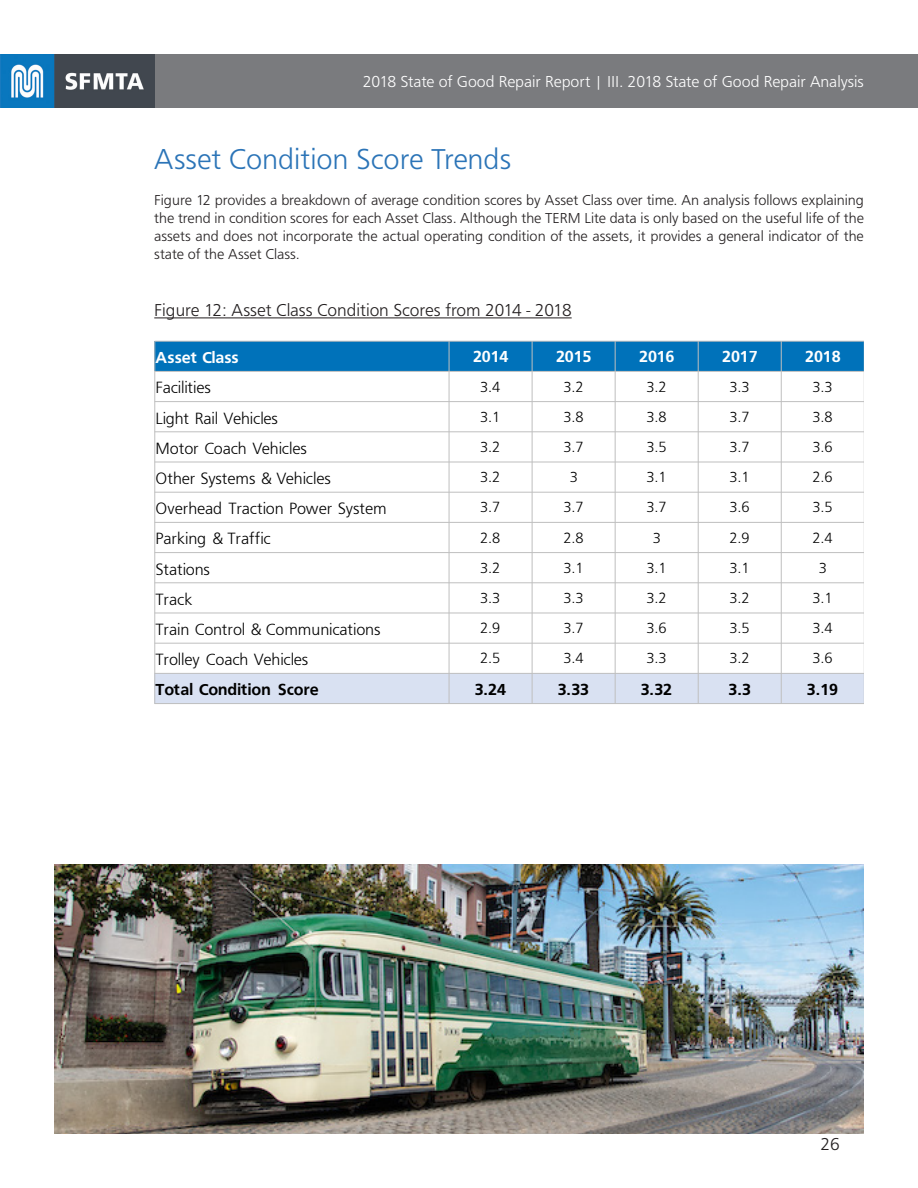
<style>
.page{position:relative;width:918px;height:1188px;background:#fff}
.page>*{position:absolute;margin:0;border:0;box-sizing:border-box;transform-origin:0 0}
.SubHeading{font:300 30px "Graphein Pro";letter-spacing:-.005em;color:#2b74b7}
.Figure_Heading{font:300 18px "Graphein Pro";letter-spacing:-.005em;color:#231f20}
.t1{font:300 16.8px "Graphein Pro";letter-spacing:-.015em;color:#000}
.t2{font:700 16.8px "Graphein Pro";letter-spacing:-.015em;color:#000}
.t3{font:700 16.8px "Graphein Pro";letter-spacing:-.01em;color:#fff}
.t4{font:300 16.5px "Graphein Pro";color:#fff}
.t5{font:300 15.15px "Graphein Pro";color:#000}
.t6{font:300 15px/18px "Graphein Pro";letter-spacing:-.005em;color:#231f20;text-align:justify}
</style>
<div class="page">
<div style="left:0;top:54px;width:918px;height:54px;background:#7a7b7e"></div>
<img style="left:0;top:54px;width:155px;height:54px">
<hr style="left:154px;top:317px;width:418px;height:1px;background:#231f20">
<div style="left:155px;top:341px;width:294px;height:30px;background:#0072ba"></div>
<div style="left:449px;top:341px;width:83px;height:30px;background:#0072ba"></div>
<div style="left:532px;top:341px;width:83px;height:30px;background:#0072ba"></div>
<div style="left:615px;top:341px;width:83px;height:30px;background:#0072ba"></div>
<div style="left:698px;top:341px;width:83px;height:30px;background:#0072ba"></div>
<div style="left:781px;top:341px;width:83px;height:30px;background:#0072ba"></div>
<div style="left:155px;top:673px;width:294px;height:31px;background:#d9e1f2"></div>
<div style="left:449px;top:673px;width:83px;height:31px;background:#d9e1f2"></div>
<div style="left:532px;top:673px;width:83px;height:31px;background:#d9e1f2"></div>
<div style="left:615px;top:673px;width:83px;height:31px;background:#d9e1f2"></div>
<div style="left:698px;top:673px;width:83px;height:31px;background:#d9e1f2"></div>
<div style="left:781px;top:673px;width:83px;height:31px;background:#d9e1f2"></div>
<hr style="left:449px;top:341px;width:1px;height:363px;background:#bfbfbf">
<hr style="left:532px;top:341px;width:1px;height:363px;background:#bfbfbf">
<hr style="left:615px;top:341px;width:1px;height:363px;background:#bfbfbf">
<hr style="left:698px;top:341px;width:1px;height:363px;background:#bfbfbf">
<hr style="left:781px;top:341px;width:1px;height:363px;background:#bfbfbf">
<hr style="left:155px;top:371px;width:709px;height:1px;background:#bfbfbf">
<hr style="left:155px;top:401px;width:709px;height:1px;background:#bfbfbf">
<hr style="left:155px;top:431px;width:709px;height:1px;background:#bfbfbf">
<hr style="left:155px;top:462px;width:709px;height:1px;background:#bfbfbf">
<hr style="left:155px;top:492px;width:709px;height:1px;background:#bfbfbf">
<hr style="left:155px;top:522px;width:709px;height:1px;background:#bfbfbf">
<hr style="left:155px;top:552px;width:709px;height:1px;background:#bfbfbf">
<hr style="left:155px;top:582px;width:709px;height:1px;background:#bfbfbf">
<hr style="left:155px;top:613px;width:709px;height:1px;background:#bfbfbf">
<hr style="left:155px;top:643px;width:709px;height:1px;background:#bfbfbf">
<hr style="left:155px;top:673px;width:709px;height:1px;background:#bfbfbf">
<hr style="left:154px;top:341px;width:1px;height:363px;background:#bfbfbf">
<hr style="left:864px;top:341px;width:1px;height:363px;background:#bfbfbf">
<hr style="left:155px;top:341px;width:709px;height:1px;background:#bfbfbf">
<hr style="left:155px;top:703px;width:709px;height:1px;background:#bfbfbf">
<img style="left:54px;top:864px;width:810px;height:270px">
<p class="t4" style="left:363px;top:73px;width:503px">2018 State of Good Repair Report | III. 2018 State of Good Repair Analysis</p>
<p class="SubHeading" style="left:154px;top:142px;width:358px">Asset Condition Score Trends</p>
<p class="t6" style="left:154px;top:191px;width:711px">Figure 12 provides a breakdown of average condition scores by Asset Class over time. An analysis follows explaining the trend in condition scores for each Asset Class. Although the TERM Lite data is only based on the useful life of the assets and does not incorporate the actual operating condition of the assets, it provides a general indicator of the state of the Asset Class.</p>
<p class="Figure_Heading" style="left:154px;top:300px;width:419px">Figure 12: Asset Class Condition Scores from 2014 - 2018</p>
<p class="t3" style="left:156px;top:348px;width:85px">Asset Class</p>
<p class="t3" style="left:473px;top:347px;width:37px">2014</p>
<p class="t3" style="left:556px;top:347px;width:37px">2015</p>
<p class="t3" style="left:639px;top:347px;width:37px">2016</p>
<p class="t3" style="left:722px;top:347px;width:37px">2017</p>
<p class="t3" style="left:805px;top:347px;width:37px">2018</p>
<p class="t1" style="left:156px;top:379px;width:57px">Facilities</p>
<p class="t5" style="left:480px;top:378px;width:22px">3.4</p>
<p class="t5" style="left:563px;top:378px;width:22px">3.2</p>
<p class="t5" style="left:646px;top:378px;width:22px">3.2</p>
<p class="t5" style="left:729px;top:378px;width:22px">3.3</p>
<p class="t5" style="left:813px;top:378px;width:22px">3.3</p>
<p class="t1" style="left:156px;top:409px;width:124px">Light Rail Vehicles</p>
<p class="t5" style="left:480px;top:408px;width:22px">3.1</p>
<p class="t5" style="left:563px;top:408px;width:22px">3.8</p>
<p class="t5" style="left:646px;top:408px;width:22px">3.8</p>
<p class="t5" style="left:729px;top:408px;width:22px">3.7</p>
<p class="t5" style="left:813px;top:408px;width:22px">3.8</p>
<p class="t1" style="left:156px;top:439px;width:153px">Motor Coach Vehicles</p>
<p class="t5" style="left:480px;top:439px;width:22px">3.2</p>
<p class="t5" style="left:563px;top:439px;width:22px">3.7</p>
<p class="t5" style="left:646px;top:439px;width:22px">3.5</p>
<p class="t5" style="left:729px;top:439px;width:22px">3.7</p>
<p class="t5" style="left:813px;top:439px;width:22px">3.6</p>
<p class="t1" style="left:156px;top:469px;width:177px">Other Systems &amp; Vehicles</p>
<p class="t5" style="left:480px;top:469px;width:22px">3.2</p>
<p class="t5" style="left:570px;top:469px;width:10px">3</p>
<p class="t5" style="left:646px;top:469px;width:22px">3.1</p>
<p class="t5" style="left:729px;top:469px;width:22px">3.1</p>
<p class="t5" style="left:813px;top:469px;width:22px">2.6</p>
<p class="t1" style="left:156px;top:499px;width:233px">Overhead Traction Power System</p>
<p class="t5" style="left:480px;top:499px;width:22px">3.7</p>
<p class="t5" style="left:563px;top:499px;width:22px">3.7</p>
<p class="t5" style="left:646px;top:499px;width:22px">3.7</p>
<p class="t5" style="left:729px;top:499px;width:22px">3.6</p>
<p class="t5" style="left:813px;top:499px;width:22px">3.5</p>
<p class="t1" style="left:156px;top:530px;width:117px">Parking &amp; Traffic</p>
<p class="t5" style="left:480px;top:529px;width:22px">2.8</p>
<p class="t5" style="left:563px;top:529px;width:22px">2.8</p>
<p class="t5" style="left:653px;top:529px;width:10px">3</p>
<p class="t5" style="left:729px;top:529px;width:22px">2.9</p>
<p class="t5" style="left:813px;top:529px;width:22px">2.4</p>
<p class="t1" style="left:156px;top:560px;width:56px">Stations</p>
<p class="t5" style="left:480px;top:559px;width:22px">3.2</p>
<p class="t5" style="left:563px;top:559px;width:22px">3.1</p>
<p class="t5" style="left:646px;top:559px;width:22px">3.1</p>
<p class="t5" style="left:729px;top:559px;width:22px">3.1</p>
<p class="t5" style="left:819px;top:559px;width:10px">3</p>
<p class="t1" style="left:156px;top:590px;width:38px">Track</p>
<p class="t5" style="left:480px;top:589px;width:22px">3.3</p>
<p class="t5" style="left:563px;top:589px;width:22px">3.3</p>
<p class="t5" style="left:646px;top:589px;width:22px">3.2</p>
<p class="t5" style="left:729px;top:589px;width:22px">3.2</p>
<p class="t5" style="left:813px;top:589px;width:22px">3.1</p>
<p class="t1" style="left:156px;top:620px;width:226px">Train Control &amp; Communications</p>
<p class="t5" style="left:480px;top:620px;width:22px">2.9</p>
<p class="t5" style="left:563px;top:620px;width:22px">3.7</p>
<p class="t5" style="left:646px;top:620px;width:22px">3.6</p>
<p class="t5" style="left:729px;top:620px;width:22px">3.5</p>
<p class="t5" style="left:813px;top:620px;width:22px">3.4</p>
<p class="t1" style="left:156px;top:650px;width:154px">Trolley Coach Vehicles</p>
<p class="t5" style="left:480px;top:650px;width:22px">2.5</p>
<p class="t5" style="left:563px;top:650px;width:22px">3.4</p>
<p class="t5" style="left:646px;top:650px;width:22px">3.3</p>
<p class="t5" style="left:729px;top:650px;width:22px">3.2</p>
<p class="t5" style="left:813px;top:650px;width:22px">3.6</p>
<p class="t2" style="left:156px;top:680px;width:165px">Total Condition Score</p>
<p class="t2" style="left:475px;top:679px;width:33px">3.24</p>
<p class="t2" style="left:558px;top:679px;width:33px">3.33</p>
<p class="t2" style="left:641px;top:679px;width:33px">3.32</p>
<p class="t2" style="left:729px;top:679px;width:24px">3.3</p>
<p class="t2" style="left:807px;top:679px;width:33px">3.19</p>
<p class="Figure_Heading" style="left:821px;top:1134px;width:21px">26</p>
</div>
